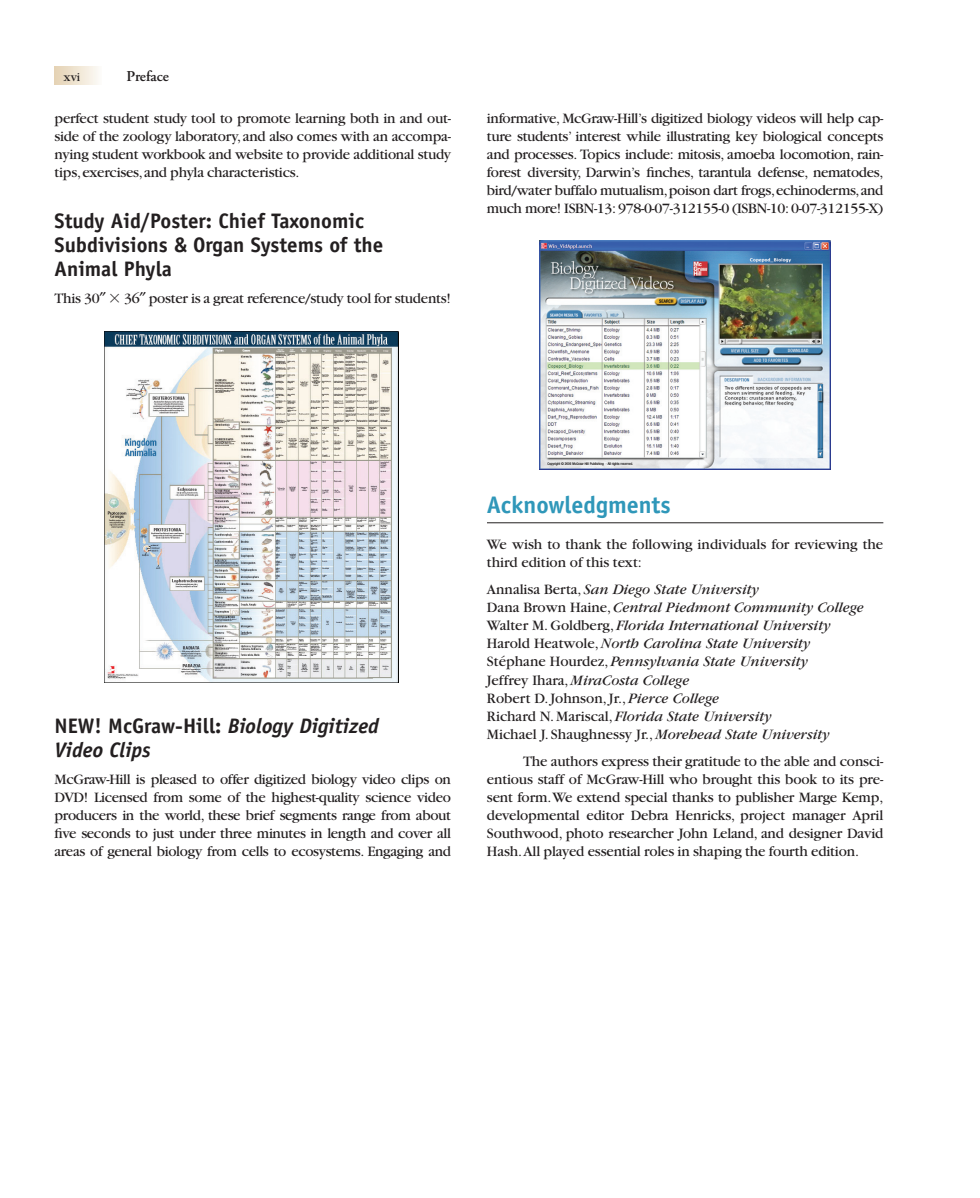
<style>
.page{position:relative;width:980px;height:1198px;background:#fff}
.page>*{position:absolute;margin:0;border:0;box-sizing:border-box;transform-origin:0 0}
.t1{font:700 24px "Officina Sans";color:#2f97b9}
.t2{font:700 21px/24px "Officina Sans";color:#231f20}
.t3{font:italic 700 21px/24px "Officina Sans";color:#231f20}
.t4{font:15px/18px "Garamond";letter-spacing:-.015em;color:#231f20;text-align:justify}
.t5{font:italic 15px/18px "Garamond";color:#231f20}
.t6{font:600 15px "Adobe Garamond";color:#231f20}
.t7{font:12.75px "Garamond";color:#231f20}
.s1{font-style:normal}
</style>
<div class="page">
<svg style="left:54px;top:66px;width:830px;height:617px"></svg>
<svg style="left:100px;top:292px;width:19px;height:11px"></svg>
<svg style="left:140px;top:292px;width:6px;height:5px"></svg>
<p class="t7" style="left:64px;top:72px;width:18px">xvi</p>
<p class="t6" style="left:127px;top:70px;width:44px">Preface</p>
<p class="t4" style="left:55px;top:111px;width:398px">perfect student study tool to promote learning both in and out&shy;side of the zoology laboratory,and also comes with an accompa&shy;nying student workbook and website to provide additional study tips,exercises,and phyla characteristics.</p>
<h2 class="t2" style="left:55px;top:211px;width:330px">Study Aid/Poster: Chief Taxonomic<br>Subdivisions &amp; Organ Systems of the<br>Animal Phyla</h2>
<p class="t4" style="left:55px;top:291px;width:47px">This 30</p>
<p class="t4" style="left:124px;top:291px;width:328px">36 poster is a great reference/study tool for students!</p>
<p class="t4" style="left:487px;top:111px;width:398px">informative, McGraw-Hill’s digitized biology videos will help cap&shy;ture students’ interest while illustrating key biological concepts and processes. Topics include: mitosis, amoeba locomotion, rain&shy;forest diversity, Darwin’s finches, tarantula defense, nematodes, bird/water buffalo mutualism,poison dart frogs,echinoderms,and much more! ISBN-13: 978-0-07-312155-0 (ISBN-10: 0-07-312155-X)</p>
<h2 class="t3" style="left:55px;top:716px;width:326px"><span class="s1">NEW! McGraw-Hill:</span> Biology Digitized<br>Video Clips</h2>
<p class="t4" style="left:55px;top:772px;width:398px">McGraw-Hill is pleased to offer digitized biology video clips on DVD! Licensed from some of the highest-quality science video producers in the world, these brief segments range from about five seconds to just under three minutes in length and cover all areas of general biology from cells to ecosystems. Engaging and</p>
<h1 class="t1" style="left:487px;top:496px;width:185px">Acknowledgments</h1>
<p class="t4" style="left:487px;top:537px;width:398px">We wish to thank the following individuals for reviewing the third edition of this text:</p>
<p class="t5" style="left:487px;top:582px;width:378px"><span class="s1">Annalisa Berta,</span> San Diego State University<br><span class="s1">Dana Brown Haine,</span>Central Piedmont Community College <span class="s1">Walter M. Goldberg,</span> Florida International University <span class="s1">Harold Heatwole,</span>North Carolina State University <span class="s1">Stéphane Hourdez,</span>Pennsylvania State University<br><span class="s1">Jeffrey Ihara,</span> MiraCosta College<br><span class="s1">Robert D. Johnson, Jr.,</span>Pierce College<br><span class="s1">Richard N. Mariscal,</span> Florida State University<br><span class="s1">Michael J. Shaughnessy Jr.,</span> Morehead State University</p>
<p class="t4" style="left:487px;top:753px;width:398px;text-indent:36px">The authors express their gratitude to the able and consci&shy;entious staff of McGraw-Hill who brought this book to its pre&shy;sent form.We extend special thanks to publisher Marge Kemp, developmental editor Debra Henricks, project manager April Southwood, photo researcher John Leland, and designer David Hash.All played essential roles in shaping the fourth edition.</p>
</div>
